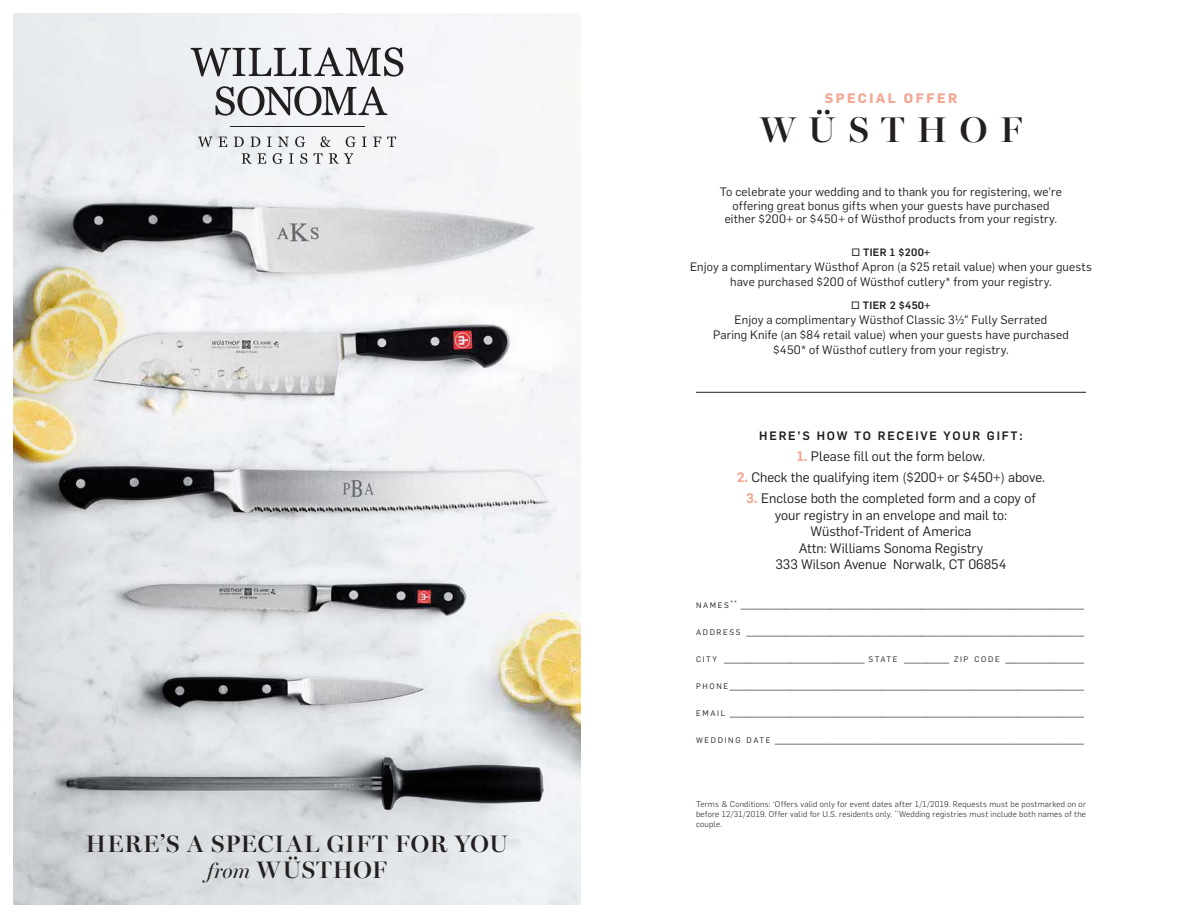
<style>
.page{position:relative;width:1188px;height:918px;background:#fff}
.page>*{position:absolute;margin:0;border:0;box-sizing:border-box;transform-origin:0 0}
.t1{font:36px "Miller Banner Semibold LF";letter-spacing:.35em;color:#231f20}
.t2{font:24px/25.5px "Miller Banner Semibold LF";letter-spacing:.045em;color:#231f20;text-align:center}
.t3{font:13.5px/16.5px "Flama";color:#231f20;text-align:center}
.t4{font:700 13.5px "Flama";letter-spacing:.18em;color:#f2a793}
.t5{font:12px/15px "Flama";letter-spacing:.015em;color:#231f20;text-align:center}
.t6{font:500 12px "Flama";letter-spacing:.15em;color:#231f20}
.Paragraph_rule{font:11.25px "Flama";color:#231f20}
.t7{font:500 10.5px "Flama";letter-spacing:.03em;color:#231f20}
.t8{font:300 8.25px/9.9px "Flama";letter-spacing:.025em;color:#231f20;text-align:justify}
.Paragraph_rule-2{font:7.8px "Flama";letter-spacing:.215em;color:#231f20}
.s1{font-family:"Miller Banner";font-style:italic;font-size:21px}
.s2{font-weight:600;color:#f2a793}
.s3{font-size:7.8px}
</style>
<div class="page">
<hr style="left:696px;top:392px;width:390px;height:1px;background:#231f20">
<img style="left:14px;top:14px;width:566px;height:890px">
<svg style="left:191px;top:47px;width:212px;height:30px"></svg>
<svg style="left:215px;top:86px;width:172px;height:30px"></svg>
<hr style="left:230px;top:126px;width:134px;height:1px;background:#231f20">
<svg style="left:198px;top:137px;width:15px;height:10px"></svg>
<svg style="left:219px;top:137px;width:8px;height:10px"></svg>
<svg style="left:234px;top:137px;width:10px;height:10px"></svg>
<svg style="left:250px;top:137px;width:10px;height:10px"></svg>
<svg style="left:267px;top:137px;width:5px;height:10px"></svg>
<svg style="left:278px;top:137px;width:11px;height:10px"></svg>
<svg style="left:295px;top:136px;width:10px;height:11px"></svg>
<svg style="left:320px;top:136px;width:10px;height:11px"></svg>
<svg style="left:346px;top:136px;width:10px;height:11px"></svg>
<svg style="left:362px;top:137px;width:5px;height:10px"></svg>
<svg style="left:373px;top:137px;width:8px;height:10px"></svg>
<svg style="left:387px;top:137px;width:9px;height:10px"></svg>
<svg style="left:242px;top:153px;width:10px;height:11px"></svg>
<svg style="left:258px;top:153px;width:8px;height:11px"></svg>
<svg style="left:273px;top:153px;width:10px;height:11px"></svg>
<svg style="left:289px;top:153px;width:5px;height:11px"></svg>
<svg style="left:300px;top:153px;width:7px;height:11px"></svg>
<svg style="left:314px;top:153px;width:9px;height:11px"></svg>
<svg style="left:329px;top:153px;width:25px;height:11px"></svg>
<p class="t2" style="left:86px;top:831px;width:424px">HERE’S A SPECIAL GIFT FOR YOU <span class="s1">from</span> WÜSTHOF</p>
<p class="t4" style="left:825px;top:88px;width:134px">SPECIAL OFFER</p>
<p class="t1" style="left:760px;top:108px;width:263px">WÜSTHOF</p>
<p class="t5" style="left:720px;top:185px;width:344px;line-height:13.5px">To celebrate your wedding and to thank you for registering, we’re offering great bonus gifts when your guests have purchased either $200+ or $450+ of Wüsthof products from your registry.</p>
<p class="t7" style="left:852px;top:245px;width:80px">□ TIER 1 $200+</p>
<p class="t5" style="left:690px;top:259px;width:403px">Enjoy a complimentary Wüsthof Apron (a $25 retail value) when your guests have purchased $200 of Wüsthof cutlery* from your registry.</p>
<p class="t7" style="left:852px;top:297px;width:80px">□ TIER 2 $450+</p>
<p class="t5" style="left:713px;top:311px;width:357px">Enjoy a complimentary Wüsthof Classic 3½" Fully Serrated<br>Paring Knife (an $84 retail value) when your guests have purchased $450* of Wüsthof cutlery from your registry.</p>
<p class="t6" style="left:759px;top:427px;width:265px">HERE’S HOW TO RECEIVE YOUR GIFT:</p>
<p class="t3" style="left:797px;top:448px;width:190px"><span class="s2">1.</span> Please fill out the form below.</p>
<p class="t3" style="left:737px;top:469px;width:310px"><span class="s2">2.</span> Check the qualifying item ($200+ or $450+) above.</p>
<p class="t3" style="left:746px;top:490px;width:291px"><span class="s2">3.</span> Enclose both the completed form and a copy of your registry in an envelope and mail to:<br>Wüsthof-Trident of America<br>Attn: Williams Sonoma Registry<br>333 Wilson Avenue Norwalk, CT 06854</p>
<p class="Paragraph_rule-2" style="left:696px;top:600px;width:34px">NAMES</p>
<p class="Paragraph_rule" style="left:730px;top:597px;width:355px"><sup>*</sup> <sup>*</sup> _____________________________________________________________</p>
<p class="Paragraph_rule" style="left:696px;top:624px;width:390px"><span class="s3">A D D R E S S</span> ____________________________________________________________</p>
<p class="Paragraph_rule" style="left:696px;top:651px;width:390px"><span class="s3">C I T Y</span> _________________________ <span class="s3">S TA T E</span> ________ <span class="s3">Z I P C O D E</span> ______________</p>
<p class="Paragraph_rule" style="left:696px;top:678px;width:390px"><span class="s3">P H O N E</span> _______________________________________________________________</p>
<p class="Paragraph_rule" style="left:696px;top:705px;width:390px"><span class="s3">E M A I L</span> _______________________________________________________________</p>
<p class="Paragraph_rule" style="left:696px;top:732px;width:390px"><span class="s3">W E D D I N G D A T E</span> _______________________________________________________</p>
<p class="t8" style="left:696px;top:799px;width:392px">Terms &amp; Conditions: <sup>*</sup>Offers valid only for event dates after 1/1/2019. Requests must be postmarked on or before 12/31/2019. Offer valid for U.S. residents only. <sup>**</sup>Wedding registries must include both names of the couple.</p>
</div>
